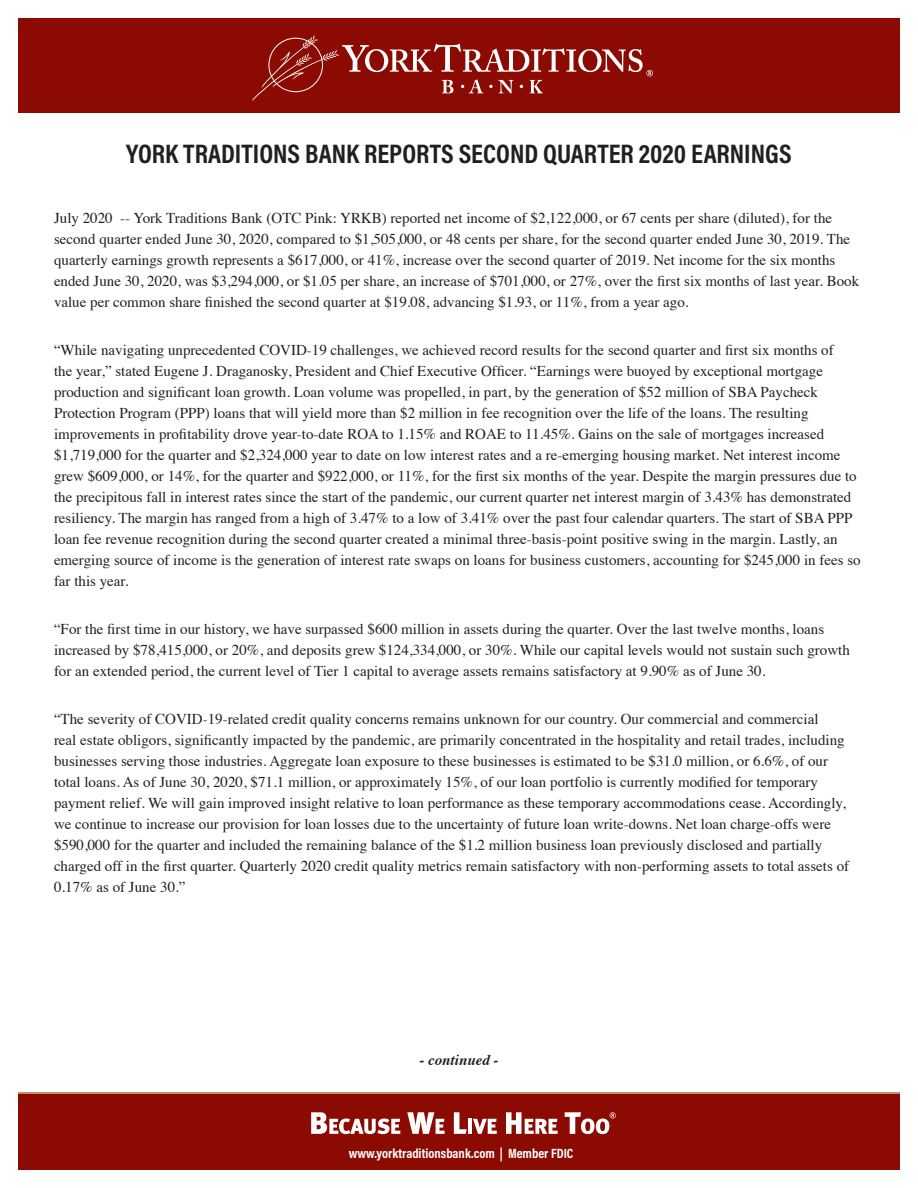
<style>
.page{position:relative;width:918px;height:1188px;background:#fff}
.page>*{position:absolute;margin:0;border:0;box-sizing:border-box;transform-origin:0 0}
.t1{font:700 27px "Acumin Pro Cond";color:#231f20}
.t2{font:15px/21px "Times";color:#231f20}
.t3{font:italic 700 15px "Times";color:#231f20}
.t4{font:700 13.5px "Acumin Pro Cond";color:#fff}
</style>
<div class="page">
<div style="left:0;top:0;width:918px;height:112px;background:#8b0a02"></div>
<svg style="left:252px;top:35px;width:401px;height:66px"></svg>
<div style="left:0;top:1093px;width:918px;height:95px;background:#8b0a02"></div>
<svg style="left:311px;top:1112px;width:89px;height:22px"></svg>
<svg style="left:407px;top:1112px;width:38px;height:22px"></svg>
<svg style="left:454px;top:1112px;width:13px;height:22px"></svg>
<hr style="left:468px;top:1119px;width:4px;height:15px;background:#fff">
<svg style="left:473px;top:1119px;width:24px;height:15px"></svg>
<svg style="left:506px;top:1112px;width:52px;height:22px"></svg>
<svg style="left:565px;top:1112px;width:51px;height:22px"></svg>
<hr style="left:0;top:1092px;width:918px;height:2px;background:#ceaa78">
<div style="left:0;top:0;width:918px;height:1188px;border:18px solid #fff"></div>
<p class="t1" style="left:126px;top:136px;width:667px">YORK TRADITIONS BANK REPORTS SECOND QUARTER 2020 EARNINGS</p>
<p class="t2" style="left:54px;top:206px;width:807px">July 2020 -- York Traditions Bank (OTC Pink: YRKB) reported net income of $2,122,000, or 67 cents per share (diluted), for the second quarter ended June 30, 2020, compared to $1,505,000, or 48 cents per share, for the second quarter ended June 30, 2019. The quarterly earnings growth represents a $617,000, or 41%, increase over the second quarter of 2019. Net income for the six months ended June 30, 2020, was $3,294,000, or $1.05 per share, an increase of $701,000, or 27%, over the first six months of last year. Book value per common share finished the second quarter at $19.08, advancing $1.93, or 11%, from a year ago.</p>
<p class="t2" style="left:54px;top:338px;width:808px">“While navigating unprecedented COVID-19 challenges, we achieved record results for the second quarter and first six months of<br>the year,” stated Eugene J. Draganosky, President and Chief Executive Officer. “Earnings were buoyed by exceptional mortgage production and significant loan growth. Loan volume was propelled, in part, by the generation of $52 million of SBA Paycheck Protection Program (PPP) loans that will yield more than $2 million in fee recognition over the life of the loans. The resulting improvements in profitability drove year-to-date ROA to 1.15% and ROAE to 11.45%. Gains on the sale of mortgages increased $1,719,000 for the quarter and $2,324,000 year to date on low interest rates and a re-emerging housing market. Net interest income grew $609,000, or 14%, for the quarter and $922,000, or 11%, for the first six months of the year. Despite the margin pressures due to the precipitous fall in interest rates since the start of the pandemic, our current quarter net interest margin of 3.43% has demonstrated resiliency. The margin has ranged from a high of 3.47% to a low of 3.41% over the past four calendar quarters. The start of SBA PPP loan fee revenue recognition during the second quarter created a minimal three-basis-point positive swing in the margin. Lastly, an emerging source of income is the generation of interest rate swaps on loans for business customers, accounting for $245,000 in fees so far this year.</p>
<p class="t2" style="left:54px;top:617px;width:797px">“For the first time in our history, we have surpassed $600 million in assets during the quarter. Over the last twelve months, loans increased by $78,415,000, or 20%, and deposits grew $124,334,000, or 30%. While our capital levels would not sustain such growth for an extended period, the current level of Tier 1 capital to average assets remains satisfactory at 9.90% as of June 30.</p>
<p class="t2" style="left:54px;top:707px;width:797px">“The severity of COVID-19-related credit quality concerns remains unknown for our country. Our commercial and commercial<br>real estate obligors, significantly impacted by the pandemic, are primarily concentrated in the hospitality and retail trades, including businesses serving those industries. Aggregate loan exposure to these businesses is estimated to be $31.0 million, or 6.6%, of our total loans. As of June 30, 2020, $71.1 million, or approximately 15%, of our loan portfolio is currently modified for temporary payment relief. We will gain improved insight relative to loan performance as these temporary accommodations cease. Accordingly, we continue to increase our provision for loan losses due to the uncertainty of future loan write-downs. Net loan charge-offs were $590,000 for the quarter and included the remaining balance of the $1.2 million business loan previously disclosed and partially charged off in the first quarter. Quarterly 2020 credit quality metrics remain satisfactory with non-performing assets to total assets of 0.17% as of June 30.”</p>
<p class="t3" style="left:419px;top:1046px;width:81px">- continued -</p>
<p class="t4" style="left:349px;top:1145px;width:226px">www.yorktraditionsbank.com | Member FDIC</p>
</div>
